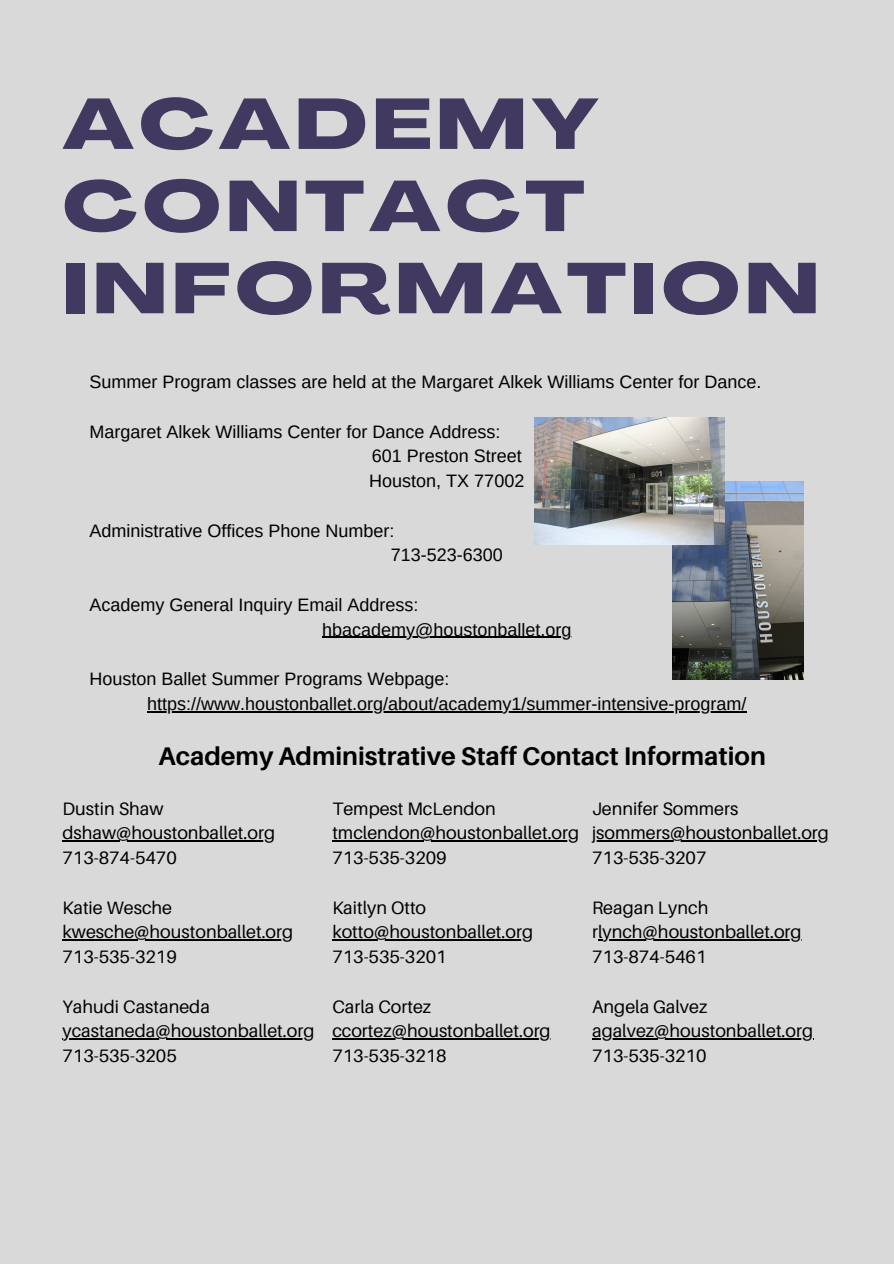
<style>
.page{position:relative;width:894px;height:1264px;background:#fff}
.page>*{position:absolute;margin:0;border:0;box-sizing:border-box;transform-origin:0 0}
.t1{font:800 70.5px/82.2px "Agrandir Grand";letter-spacing:.07em;color:#41395f}
.t2{font:700 25.5px "Aileron";color:#000}
.t3{font:18px "Aileron";color:#000}
.t4{font:18px "Arimo";color:#000}
</style>
<div class="page">
<div style="left:0;top:0;width:893px;height:1263px;background:#d9d9d9"></div>
<hr style="left:322px;top:636px;width:249px;height:2px;background:#000">
<hr style="left:147px;top:711px;width:599px;height:1px;background:#000">
<img style="left:672px;top:481px;width:131px;height:198px">
<img style="left:534px;top:417px;width:190px;height:128px">
<hr style="left:62px;top:840px;width:213px;height:1px;background:#000">
<hr style="left:62px;top:939px;width:231px;height:1px;background:#000">
<hr style="left:62px;top:1038px;width:252px;height:1px;background:#000">
<hr style="left:332px;top:840px;width:247px;height:1px;background:#000">
<hr style="left:332px;top:939px;width:201px;height:1px;background:#000">
<hr style="left:332px;top:1038px;width:218px;height:1px;background:#000">
<hr style="left:592px;top:840px;width:236px;height:1px;background:#000">
<hr style="left:598px;top:939px;width:203px;height:1px;background:#000">
<hr style="left:592px;top:1038px;width:221px;height:1px;background:#000">
<p class="t1" style="left:62px;top:90px;width:758px">ACADEMY<br>CONTACT<br>INFORMATION</p>
<h1 class="t4" style="left:89px;top:372px;width:673px">Summer Program classes are held at the Margaret Alkek Williams Center for Dance.</h1>
<p class="t4" style="left:89px;top:421px;width:412px">Margaret Alkek Williams Center for Dance Address:</p>
<p class="t4" style="left:371px;top:446px;width:151px">601 Preston Street</p>
<p class="t4" style="left:369px;top:471px;width:156px">Houston, TX 77002</p>
<p class="t4" style="left:89px;top:520px;width:306px">Administrative Offices Phone Number:</p>
<p class="t4" style="left:390px;top:545px;width:113px">713-523-6300</p>
<p class="t4" style="left:89px;top:594px;width:330px">Academy General Inquiry Email Address:</p>
<p class="t4" style="left:322px;top:619px;width:251px">hbacademy@houstonballet.org</p>
<p class="t4" style="left:89px;top:669px;width:361px">Houston Ballet Summer Programs Webpage:</p>
<p class="t4" style="left:147px;top:693px;width:600px">https://www.houstonballet.org/about/academy1/summer-intensive-program/</p>
<p class="t2" style="left:158px;top:740px;width:608px">Academy Administrative Staff Contact Information</p>
<p class="t3" style="left:332px;top:797px;width:165px">Tempest McLendon</p>
<p class="t3" style="left:332px;top:822px;width:248px">tmclendon@houstonballet.org</p>
<p class="t3" style="left:332px;top:846px;width:116px">713-535-3209</p>
<p class="t3" style="left:332px;top:896px;width:95px">Kaitlyn Otto</p>
<p class="t3" style="left:332px;top:921px;width:202px">kotto@houstonballet.org</p>
<p class="t3" style="left:332px;top:945px;width:116px">713-535-3201</p>
<p class="t3" style="left:332px;top:995px;width:100px">Carla Cortez</p>
<p class="t3" style="left:332px;top:1020px;width:220px">ccortez@houstonballet.org</p>
<p class="t3" style="left:332px;top:1044px;width:116px">713-535-3218</p>
<p class="t3" style="left:592px;top:797px;width:148px">Jennifer Sommers</p>
<p class="t3" style="left:592px;top:822px;width:238px">jsommers@houstonballet.org</p>
<p class="t3" style="left:592px;top:846px;width:116px">713-535-3207</p>
<p class="t3" style="left:592px;top:896px;width:118px">Reagan Lynch</p>
<p class="t3" style="left:592px;top:921px;width:211px">rlynch@houstonballet.org</p>
<p class="t3" style="left:592px;top:945px;width:116px">713-874-5461</p>
<p class="t3" style="left:592px;top:995px;width:117px">Angela Galvez</p>
<p class="t3" style="left:592px;top:1020px;width:222px">agalvez@houstonballet.org</p>
<p class="t3" style="left:592px;top:1044px;width:116px">713-535-3210</p>
<h2 class="t3" style="left:62px;top:797px;width:103px">Dustin Shaw</h2>
<p class="t3" style="left:62px;top:822px;width:214px">dshaw@houstonballet.org</p>
<p class="t3" style="left:62px;top:846px;width:116px">713-874-5470</p>
<p class="t3" style="left:62px;top:896px;width:111px">Katie Wesche</p>
<p class="t3" style="left:62px;top:921px;width:232px">kwesche@houstonballet.org</p>
<p class="t3" style="left:62px;top:945px;width:116px">713-535-3219</p>
<p class="t3" style="left:62px;top:995px;width:149px">Yahudi Castaneda</p>
<p class="t3" style="left:62px;top:1020px;width:253px">ycastaneda@houstonballet.org</p>
<p class="t3" style="left:62px;top:1044px;width:116px">713-535-3205</p>
</div>
